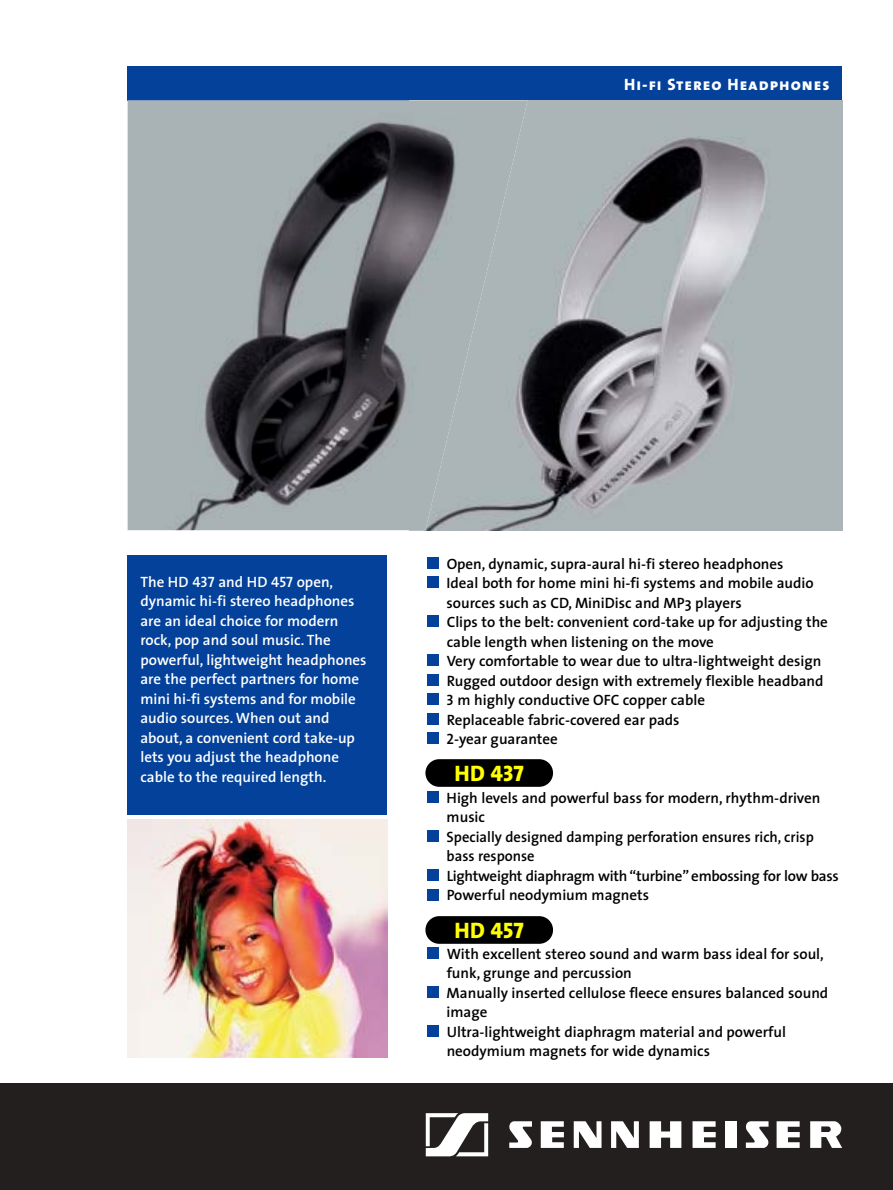
<style>
.page{position:relative;width:893px;height:1190px;background:#fff}
.page>*{position:absolute;margin:0;border:0;box-sizing:border-box;transform-origin:0 0}
.t1{font:22.5px "The Sans Extra Bold Caps";color:#ff0}
.t2{font:16.5px "The Sans Extra Bold Caps";letter-spacing:.06em;color:#fff}
.t3{font:600 15px/19.5px "The Sans";color:#000}
.t4{font:600 15px/19.5px "The Sans";color:#fff}
.s1{font-family:"The Sans Semi Bold Caps";font-weight:400}
</style>
<div class="page">
<div style="left:0;top:1083px;width:892px;height:106px;background:#231f1f"></div>
<svg style="left:426px;top:1113px;width:62px;height:44px"></svg>
<svg style="left:509px;top:1121px;width:23px;height:26px"></svg>
<svg style="left:540px;top:1121px;width:24px;height:26px"></svg>
<svg style="left:573px;top:1121px;width:28px;height:26px"></svg>
<svg style="left:611px;top:1121px;width:28px;height:26px"></svg>
<svg style="left:649px;top:1121px;width:32px;height:26px"></svg>
<div style="left:725px;top:1121px;width:11px;height:26px;background:#fff"></div>
<svg style="left:810px;top:1121px;width:32px;height:26px"></svg>
<svg style="left:692px;top:1121px;width:23px;height:26px"></svg>
<svg style="left:776px;top:1121px;width:23px;height:26px"></svg>
<svg style="left:745px;top:1121px;width:24px;height:26px"></svg>
<div style="left:427px;top:1025px;width:11px;height:11px;background:#03419a"></div>
<div style="left:427px;top:986px;width:11px;height:11px;background:#03419a"></div>
<div style="left:427px;top:947px;width:11px;height:11px;background:#03419a"></div>
<div style="left:427px;top:889px;width:11px;height:11px;background:#03419a"></div>
<div style="left:427px;top:869px;width:11px;height:11px;background:#03419a"></div>
<div style="left:427px;top:830px;width:11px;height:11px;background:#03419a"></div>
<div style="left:427px;top:791px;width:11px;height:11px;background:#03419a"></div>
<div style="left:427px;top:733px;width:11px;height:11px;background:#03419a"></div>
<div style="left:427px;top:713px;width:11px;height:11px;background:#03419a"></div>
<div style="left:427px;top:694px;width:11px;height:11px;background:#03419a"></div>
<div style="left:427px;top:674px;width:11px;height:11px;background:#03419a"></div>
<div style="left:427px;top:655px;width:11px;height:11px;background:#03419a"></div>
<div style="left:427px;top:616px;width:11px;height:11px;background:#03419a"></div>
<div style="left:427px;top:577px;width:11px;height:11px;background:#03419a"></div>
<div style="left:427px;top:557px;width:11px;height:11px;background:#03419a"></div>
<div style="left:128px;top:67px;width:714px;height:34px;background:#03419a"></div>
<div style="left:128px;top:556px;width:259px;height:259px;background:#03419a"></div>
<img style="left:527px;top:101px;width:315px;height:429px">
<div style="left:425px;top:759px;width:128px;height:27px;background:#000;border-radius:14px"></div>
<div style="left:425px;top:916px;width:128px;height:27px;background:#000;border-radius:14px"></div>
<img style="left:128px;top:819px;width:259px;height:238px">
<img style="left:128px;top:101px;width:399px;height:429px">
<p class="t2" style="left:624px;top:75px;width:207px">Hi-fi Stereo Headphones</p>
<p class="t4" style="left:140px;top:573px;width:228px">The HD <span class="s1">437</span> and HD <span class="s1">457</span> open, dynamic hi-fi stereo headphones are an ideal choice for modern rock, pop and soul music. The powerful, lightweight headphones are the perfect partners for home mini hi-fi systems and for mobile audio sources. When out and about, a convenient cord take-up lets you adjust the headphone cable to the required length.</p>
<p class="t3" style="left:446px;top:555px;width:383px">Open, dynamic, supra-aural hi-fi stereo headphones<br>Ideal both for home mini hi-fi systems and mobile audio sources such as CD, MiniDisc and MP3 players<br>Clips to the belt: convenient cord-take up for adjusting the cable length when listening on the move<br>Very comfortable to wear due to ultra-lightweight design Rugged outdoor design with extremely flexible headband <span class="s1">3</span> m highly conductive OFC copper cable<br>Replaceable fabric-covered ear pads<br><span class="s1">2</span>-year guarantee</p>
<h1 class="t1" style="left:454px;top:759px;width:71px">HD 437</h1>
<p class="t3" style="left:446px;top:789px;width:393px">High levels and powerful bass for modern, rhythm-driven music<br>Specially designed damping perforation ensures rich, crisp bass response<br>Lightweight diaphragm with “turbine” embossing for low bass Powerful neodymium magnets</p>
<h1 class="t1" style="left:454px;top:916px;width:71px">HD 457</h1>
<p class="t3" style="left:446px;top:945px;width:383px">With excellent stereo sound and warm bass ideal for soul, funk, grunge and percussion<br>Manually inserted cellulose fleece ensures balanced sound image<br>Ultra-lightweight diaphragm material and powerful neodymium magnets for wide dynamics</p>
</div>
